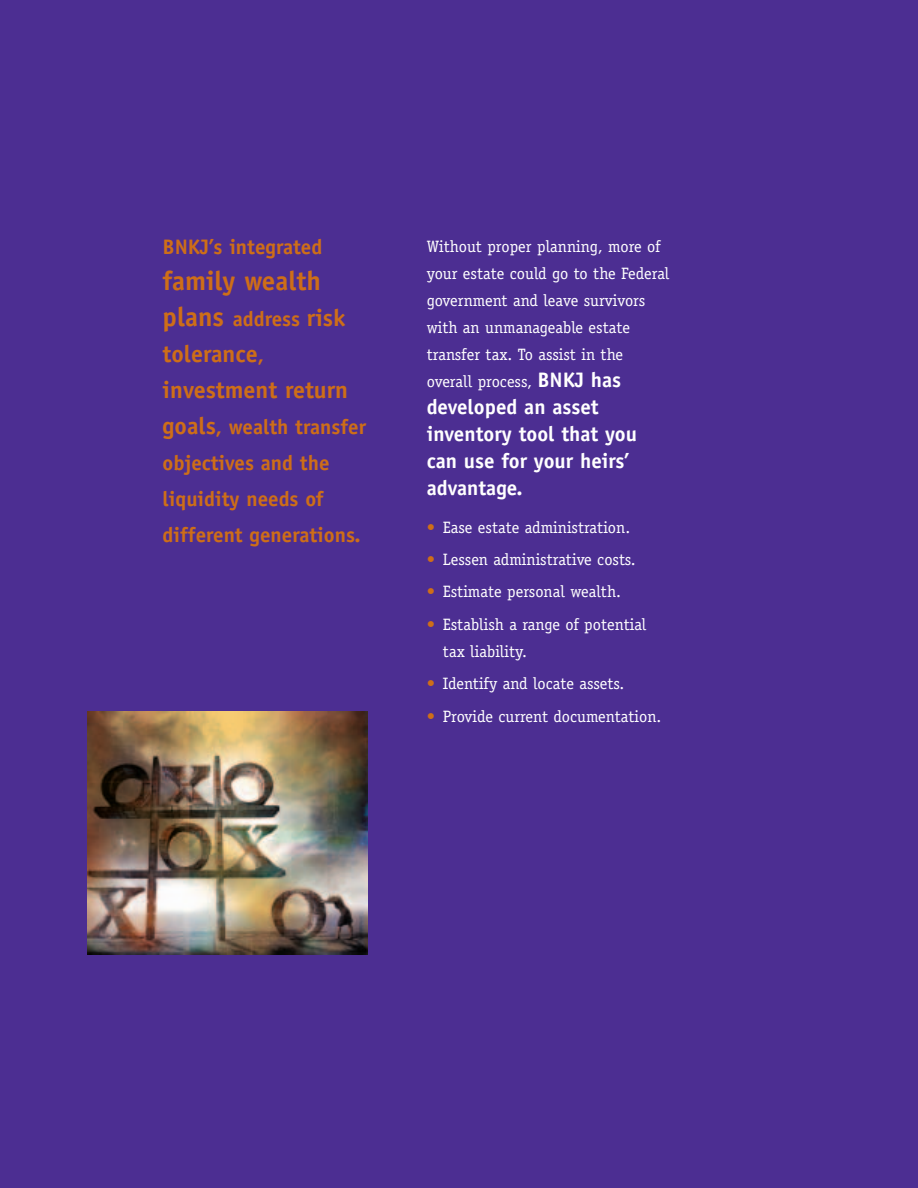
<style>
.page{position:relative;width:918px;height:1188px;background:#4c2e92}
.page>*{position:absolute;margin:0;border:0;box-sizing:border-box;transform-origin:0 0}
.t1{font:700 27px "Officina Sans";color:#ce6e18}
.t2{font:700 24px/36px "Officina Sans";color:#ce6e18}
.t3{font:700 21px/36px "Officina Sans";color:#ce6e18}
.t4{font:700 21px/27px "Officina Sans";color:#fff}
.t5{font:16.5px/27px "Officina Serif";color:#fff}
.s1{font-size:27px}
.s2{font-size:24px}
.s3{font-size:21px}
.s4{font-family:"Officina Sans";font-weight:700;font-size:21px}
.s5{color:#ce6e18}
</style>
<div class="page">
<img style="left:88px;top:712px;width:280px;height:243px">
<p class="t3" style="left:163px;top:231px;width:161px">BNKJ’s integrated</p>
<h1 class="t1" style="left:163px;top:271px;width:160px">family wealth</h1>
<p class="t3" style="left:163px;top:303px;width:185px"><span class="s1">plans</span> address <span class="s2">risk</span></p>
<h2 class="t2" style="left:163px;top:338px;width:187px">tolerance<span class="s3">, </span>investment return</h2>
<p class="t3" style="left:163px;top:411px;width:205px"><span class="s2">goals</span>, wealth transfer objectives and the liquidity needs of different generations.</p>
<p class="t5" style="left:427px;top:234px;width:244px">Without proper planning, more of your estate could go to the Federal government and leave survivors with an unmanageable estate transfer tax. To assist in the overall process, <span class="s4">BNKJ has</span></p>
<p class="t4" style="left:427px;top:395px;width:212px">developed an asset inventory tool that you can use for your heirs’ advantage.</p>
<p class="t5" style="left:427px;top:515px;width:205px"><span class="s5">•</span> Ease estate administration.</p>
<p class="t5" style="left:427px;top:547px;width:211px"><span class="s5">•</span> Lessen administrative costs.</p>
<p class="t5" style="left:427px;top:580px;width:196px"><span class="s5">•</span> Estimate personal wealth.</p>
<p class="t5" style="left:443px;top:612px;width:205px;text-indent:-16px"><span class="s5">•</span> Establish a range of potential tax liability.</p>
<p class="t5" style="left:427px;top:671px;width:199px"><span class="s5">•</span> Identify and locate assets.</p>
<p class="t5" style="left:427px;top:704px;width:236px"><span class="s5">•</span> Provide current documentation.</p>
</div>
